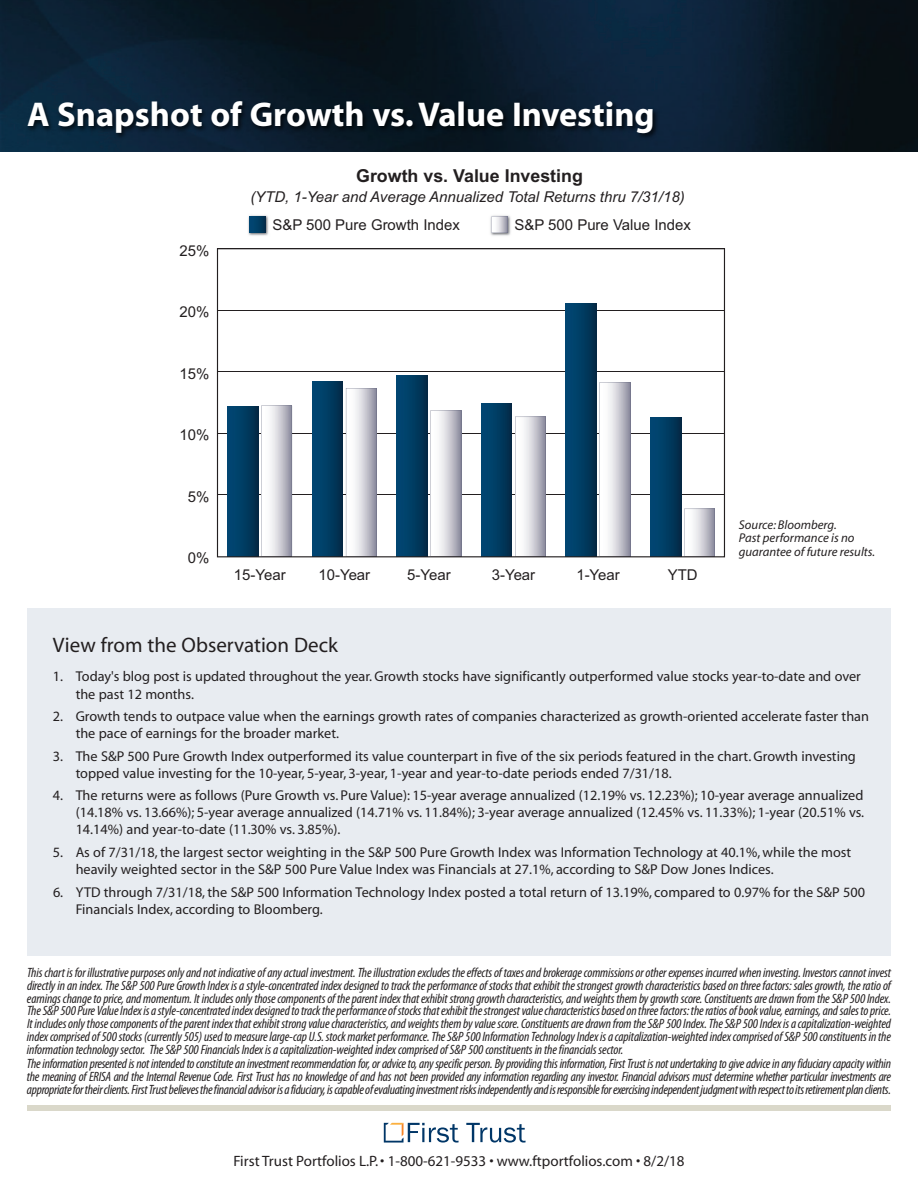
<style>
.page{position:relative;width:918px;height:1188px;background:#fff}
.page>*{position:absolute;margin:0;border:0;box-sizing:border-box;transform-origin:0 0}
.t1{font:700 34.5px "Myriad";color:#fff}
.t2{font:21px "Myriad";color:#231f20}
.t3{font:700 17.85px "Arial";color:#231f20}
.t4{font:15px "Arial";color:#231f20}
.t5{font:15px "Myriad";color:#231f20}
.t6{font:italic 15px "Arial";color:#231f20}
.t7{font:14.25px/17.1px "Myriad";color:#231f20}
.t8{font:italic condensed 13.5px/12.8px "Myriad Pro";letter-spacing:-.01em;color:#231f20;text-align:justify}
.t9{font:italic 12.75px/13.5px "Myriad";color:#231f20}
</style>
<div class="page">
<img style="left:248px;top:215px;width:21px;height:21px">
<svg style="left:250px;top:217px;width:16px;height:16px"></svg>
<img style="left:490px;top:215px;width:21px;height:21px">
<svg style="left:491px;top:217px;width:17px;height:16px"></svg>
<svg style="left:217px;top:248px;width:508px;height:309px"></svg>
<div style="left:27px;top:608px;width:864px;height:348px;background:#e8ecf1"></div>
<img style="left:0;top:0;width:918px;height:152px">
<svg style="left:466px;top:1123px;width:60px;height:20px"></svg>
<svg style="left:384px;top:1123px;width:75px;height:20px"></svg>
<div style="left:27px;top:1105px;width:864px;height:6px;background:#dad8ca"></div>
<img style="left:21px;top:45px;width:779px;height:100px">
<h1 class="t1" style="left:27px;top:101px;width:629px">A Snapshot of Growth vs.Value Investing</h1>
<h3 class="t3" style="left:356px;top:163px;width:228px">Growth vs. Value Investing</h3>
<p class="t6" style="left:250px;top:187px;width:436px">(YTD, 1-Year and Average Annualized Total Returns thru 7/31/18)</p>
<p class="t4" style="left:180px;top:240px;width:31px">25%</p>
<p class="t4" style="left:180px;top:302px;width:31px">20%</p>
<p class="t4" style="left:180px;top:363px;width:31px">15%</p>
<p class="t4" style="left:180px;top:425px;width:31px">10%</p>
<p class="t4" style="left:188px;top:486px;width:23px">5%</p>
<p class="t4" style="left:188px;top:548px;width:23px">0%</p>
<p class="t4" style="left:272px;top:214px;width:189px">S&amp;P 500 Pure Growth Index</p>
<p class="t4" style="left:514px;top:214px;width:178px">S&amp;P 500 Pure Value Index</p>
<p class="t4" style="left:234px;top:565px;width:53px">15-Year</p>
<p class="t4" style="left:318px;top:565px;width:53px">10-Year</p>
<p class="t4" style="left:407px;top:565px;width:45px">5-Year</p>
<p class="t4" style="left:492px;top:565px;width:45px">3-Year</p>
<p class="t4" style="left:576px;top:565px;width:45px">1-Year</p>
<p class="t4" style="left:668px;top:565px;width:31px">YTD</p>
<p class="t9" style="left:739px;top:519px;width:138px">Source: Bloomberg.<br>Past performance is no guarantee of future results.</p>
<h2 class="t2" style="left:53px;top:637px;width:286px">View from the Observation Deck</h2>
<p class="t7" style="left:76px;top:669px;width:787px;text-indent:-23px">1. Today's blog post is updated throughout the year. Growth stocks have significantly outperformed value stocks year-to-date and over the past 12 months.</p>
<p class="t7" style="left:76px;top:709px;width:795px;text-indent:-23px">2. Growth tends to outpace value when the earnings growth rates of companies characterized as growth-oriented accelerate faster than the pace of earnings for the broader market.</p>
<p class="t7" style="left:76px;top:749px;width:782px;text-indent:-23px">3. The S&amp;P 500 Pure Growth Index outperformed its value counterpart in five of the six periods featured in the chart. Growth investing topped value investing for the 10-year, 5-year, 3-year, 1-year and year-to-date periods ended 7/31/18.</p>
<p class="t7" style="left:76px;top:788px;width:790px;text-align:justify;text-indent:-23px">4. The returns were as follows (Pure Growth vs. Pure Value): 15-year average annualized (12.19% vs. 12.23%); 10-year average annualized (14.18% vs. 13.66%); 5-year average annualized (14.71% vs. 11.84%); 3-year average annualized (12.45% vs. 11.33%); 1-year (20.51% vs.<br>14.14%) and year-to-date (11.30% vs. 3.85%).</p>
<p class="t7" style="left:76px;top:845px;width:777px;text-indent:-23px">5. As of 7/31/18, the largest sector weighting in the S&amp;P 500 Pure Growth Index was Information Technology at 40.1%, while the most heavily weighted sector in the S&amp;P 500 Pure Value Index was Financials at 27.1%, according to S&amp;P Dow Jones Indices.</p>
<p class="t7" style="left:76px;top:884px;width:791px;text-indent:-23px">6. YTD through 7/31/18, the S&amp;P 500 Information Technology Index posted a total return of 13.19%, compared to 0.97% for the S&amp;P 500<br>Financials Index, according to Bloomberg.</p>
<p class="t8" style="left:27px;top:967px;width:866px">Thischart isfor illustrativepurposesonlyandnot indicativeofanyactual investment.Theillustrationexcludestheeffectsof taxesandbrokeragecommissionsorotherexpensesincurredwheninvesting. Investorscannot invest directly in an index. The S&amp;P 500 Pure Growth Index is a style-concentrated index designed to track the performance of stocks that exhibit the strongest growth characteristics based on three factors: sales growth, the ratio of earningschangetoprice,andmomentum. It includesonlythosecomponentsof theparent indexthatexhibitstronggrowthcharacteristics,and weightsthembygrowthscore.ConstituentsaredrawnfromtheS&amp;P500Index.<br>TheS&amp;P500Pure ValueIndexisastyle-concentratedindexdesignedtotracktheperformanceofstocksthatexhibit thestrongestvaluecharacteristicsbasedonthreefactors: theratiosofbookvalue,earnings,andsalestoprice.<br>It includesonlythosecomponentsof theparent indexthatexhibitstrongvaluecharacteristics,andweightsthembyvaluescore.ConstituentsaredrawnfromtheS&amp;P500Index.TheS&amp;P500Indexisacapitalization-weighted indexcomprisedof500stocks(currently505)usedtomeasurelarge-cap U.S.stockmarketperformance.TheS&amp;P500InformationTechnologyIndexisacapitalization-weightedindexcomprisedofS&amp;P500constituentsinthe informationtechnologysector. TheS&amp;P500Financials Indexisacapitalization-weightedindexcomprisedofS&amp;P500constituents inthefinancials sector.</p>
<p class="t8" style="left:27px;top:1059px;width:866px">Theinformationpresentedisnot intendedtoconstituteaninvestment recommendationfor,oradviceto,anyspecificperson. Byprovidingthisinformation,FirstTrust isnotundertakingtogiveadviceinanyfiduciarycapacitywithin the meaning of ERISA and the Internal Revenue Code. First Trust has no knowledge of and has not been provided any information regarding any investor. Financial advisors must determine whether particular investments are appropriatefortheirclients.FirstTrustbelievesthefinancialadvisorisafiduciary,iscapableofevaluatinginvestmentrisksindependentlyandisresponsibleforexercisingindependentjudgmentwithrespecttoitsretirementplanclients.</p>
<p class="t5" style="left:233px;top:1155px;width:453px">First Trust Portfolios L.P.• 1-800-621-9533 • www.ftportfolios.com • 8/2/18</p>
</div>
